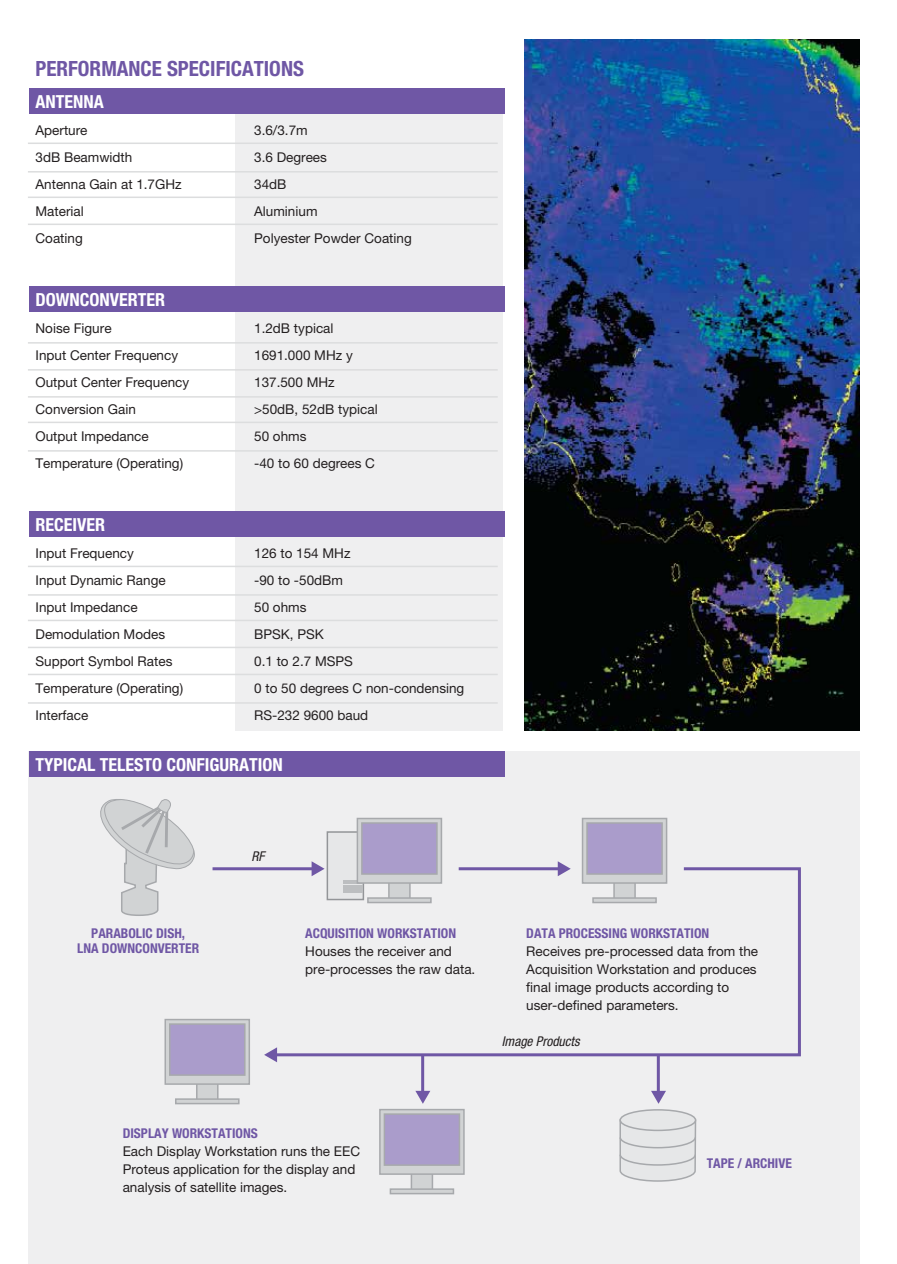
<style>
.page{position:relative;width:897px;height:1264px;background:#fff}
.page>*{position:absolute;margin:0;border:0;box-sizing:border-box;transform-origin:0 0}
.t1{font:700 condensed 21px "Helvetica Neue";color:#6f57a5}
.t2{font:700 condensed 18px "Helvetica Neue";color:#fff}
.t3{font:13.5px/27px "Helvetica Neue";color:#231f20}
.t4{font:700 condensed 13.5px/15px "Helvetica Neue";color:#6f57a5;text-align:center}
.t5{font:italic condensed 13.5px "Helvetica Neue";color:#231f20}
.s1{font-weight:700;font-stretch:condensed;color:#6f57a5}
</style>
<div class="page">
<div style="left:235px;top:102px;width:267px;height:629px;background:#efeff0"></div>
<div style="left:28px;top:751px;width:831px;height:513px;background:#efeff0"></div>
<div style="left:30px;top:286px;width:474px;height:26px;background:#6f57a5"></div>
<div style="left:30px;top:511px;width:474px;height:25px;background:#6f57a5"></div>
<div style="left:30px;top:89px;width:474px;height:25px;background:#6f57a5"></div>
<hr style="left:28px;top:142px;width:469px;height:2px;background:#dcddde">
<hr style="left:28px;top:171px;width:469px;height:1px;background:#dcddde">
<hr style="left:28px;top:196px;width:469px;height:2px;background:#dcddde">
<hr style="left:28px;top:223px;width:469px;height:2px;background:#dcddde">
<hr style="left:28px;top:342px;width:469px;height:1px;background:#dcddde">
<hr style="left:28px;top:369px;width:469px;height:1px;background:#dcddde">
<hr style="left:28px;top:396px;width:469px;height:1px;background:#dcddde">
<hr style="left:28px;top:421px;width:469px;height:2px;background:#dcddde">
<hr style="left:28px;top:450px;width:469px;height:1px;background:#dcddde">
<hr style="left:28px;top:565px;width:469px;height:2px;background:#dcddde">
<hr style="left:28px;top:594px;width:469px;height:1px;background:#dcddde">
<hr style="left:28px;top:619px;width:469px;height:2px;background:#dcddde">
<hr style="left:28px;top:646px;width:469px;height:2px;background:#dcddde">
<hr style="left:28px;top:673px;width:469px;height:2px;background:#dcddde">
<hr style="left:28px;top:702px;width:469px;height:1px;background:#dcddde">
<div style="left:30px;top:752px;width:474px;height:25px;background:#6f57a5"></div>
<svg style="left:100px;top:799px;width:95px;height:117px"></svg>
<div style="left:326px;top:831px;width:38px;height:69px;background:#e6e7e8;border:2px solid #939598"></div>
<svg style="left:356px;top:818px;width:86px;height:47px"></svg>
<div style="left:361px;top:822px;width:76px;height:53px;background:#aa9ccb;border:2px solid #a7a9ac"></div>
<div style="left:410px;top:1170px;width:23px;height:21px;background:#d1d3d4;border:2px solid #a7a9ac"></div>
<div style="left:379px;top:1109px;width:85px;height:66px;background:#d1d3d4;border:2px solid #a7a9ac"></div>
<svg style="left:389px;top:1188px;width:65px;height:6px"></svg>
<div style="left:383px;top:1113px;width:77px;height:53px;background:#aa9ccb;border:2px solid #a7a9ac"></div>
<div style="left:196px;top:1080px;width:22px;height:21px;background:#d1d3d4;border:2px solid #a7a9ac"></div>
<div style="left:164px;top:1019px;width:86px;height:66px;background:#d1d3d4;border:2px solid #a7a9ac"></div>
<svg style="left:175px;top:1098px;width:64px;height:6px"></svg>
<div style="left:169px;top:1023px;width:76px;height:53px;background:#aa9ccb;border:2px solid #a7a9ac"></div>
<svg style="left:581px;top:818px;width:86px;height:47px"></svg>
<div style="left:586px;top:822px;width:76px;height:53px;background:#aa9ccb;border:2px solid #a7a9ac"></div>
<div style="left:620px;top:1109px;width:75px;height:21px;background:#e6e7e8;border-radius:50%"></div>
<div style="left:619px;top:1109px;width:77px;height:22px;border:2px solid #a7a9ac;border-radius:50%"></div>
<svg style="left:619px;top:1118px;width:78px;height:64px"></svg>
<hr style="left:212px;top:867px;width:101px;height:3px;background:#6f57a5">
<svg style="left:311px;top:861px;width:7px;height:4px"></svg>
<svg style="left:557px;top:861px;width:7px;height:4px"></svg>
<hr style="left:656px;top:1054px;width:3px;height:38px;background:#6f57a5">
<svg style="left:651px;top:1090px;width:15px;height:13px"></svg>
<hr style="left:421px;top:1054px;width:3px;height:38px;background:#6f57a5">
<svg style="left:415px;top:1090px;width:15px;height:13px"></svg>
<svg style="left:271px;top:865px;width:530px;height:192px"></svg>
<svg style="left:264px;top:1047px;width:13px;height:15px"></svg>
<img style="left:524px;top:39px;width:335px;height:692px">
<p class="t1" style="left:36px;top:56px;width:270px">PERFORMANCE SPECIFICATIONS</p>
<p class="t2" style="left:36px;top:91px;width:70px">ANTENNA</p>
<p class="t3" style="left:36px;top:117px;width:148px">Aperture<br>3dB Beamwidth<br>Antenna Gain at 1.7GHz<br>Material<br>Coating</p>
<p class="t3" style="left:254px;top:117px;width:159px">3.6/3.7m<br>3.6 Degrees<br>34dB<br>Aluminium<br>Polyester Powder Coating</p>
<p class="t2" style="left:36px;top:289px;width:131px">DOWNCONVERTER</p>
<p class="t3" style="left:36px;top:315px;width:155px">Noise Figure<br>Input Center Frequency<br>Output Center Frequency<br>Conversion Gain<br>Output Impedance<br>Temperature (Operating)</p>
<p class="t3" style="left:254px;top:315px;width:125px">1.2dB typical<br>1691.000 MHz y<br>137.500 MHz &gt;50dB, 52dB typical<br>50 ohms<br>-40 to 60 degrees C</p>
<p class="t2" style="left:36px;top:514px;width:71px">RECEIVER</p>
<p class="t3" style="left:36px;top:540px;width:149px">Input Frequency<br>Input Dynamic Range<br>Input Impedance<br>Demodulation Modes<br>Support Symbol Rates<br>Temperature (Operating)<br>Interface</p>
<p class="t3" style="left:254px;top:540px;width:212px">126 to 154 MHz<br>-90 to -50dBm<br>50 ohms<br>BPSK, PSK<br>0.1 to 2.7 MSPS<br>0 to 50 degrees C non-condensing<br>RS-232 9600 baud</p>
<p class="t2" style="left:36px;top:754px;width:249px">TYPICAL TELESTO CONFIGURATION</p>
<p class="t4" style="left:77px;top:925px;width:123px">PARABOLIC DISH,<br>LNA DOWNCONVERTER</p>
<p class="t5" style="left:251px;top:848px;width:15px">RF</p>
<p class="t3" style="left:305px;top:923px;width:172px;line-height:18px"><span class="s1">ACQUISITION WORKSTATION<br></span>Houses the receiver and pre-processes the raw data.</p>
<p class="t3" style="left:526px;top:923px;width:233px;line-height:18px"><span class="s1">DATA PROCESSING WORKSTATION </span>Receives pre-processed data from the Acquisition Workstation and produces final image products according to user-defined parameters.</p>
<p class="t5" style="left:502px;top:1034px;width:79px">Image Products</p>
<p class="t3" style="left:123px;top:1124px;width:239px;line-height:18px"><span class="s1">DISPLAY WORKSTATIONS<br></span>Each Display Workstation runs the EEC<br>Proteus application for the display and analysis of satellite images.</p>
<p class="t4" style="left:706px;top:1155px;width:87px">TAPE / ARCHIVE</p>
</div>
